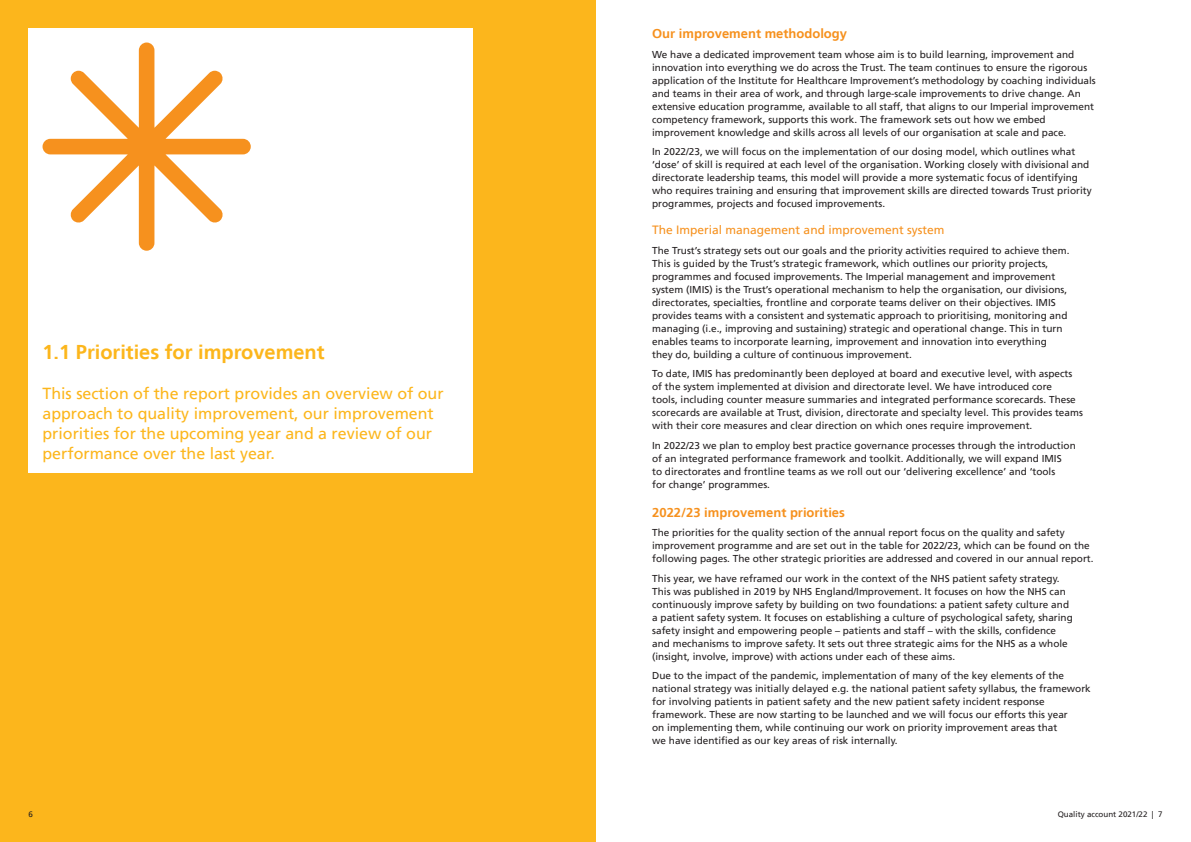
<style>
.page{position:relative;width:1191px;height:842px;background:#fff}
.page>*{position:absolute;margin:0;border:0;box-sizing:border-box;transform-origin:0 0}
.Heading_1{font:700 20px "Frutiger LT";color:#fcb61c}
.Standfirst{font:16px/20px "Frutiger LT";color:#fcb61c}
.Heading_2{font:700 13px "Frutiger LT";color:#f6911e}
.Heading_3{font:12px "Frutiger LT";color:#f6911e}
.Body{font:10px/13px "Frutiger LT";color:#231f20}
.t1{font:8px "Frutiger LT";color:#231f20}
</style>
<div class="page">
<div style="left:0;top:0;width:595px;height:842px;background:#fcb61c"></div>
<div style="left:28px;top:28px;width:445px;height:445px;background:#fff"></div>
<svg style="left:42px;top:43px;width:209px;height:208px"></svg>
<p class="Heading_1" style="left:43px;top:340px;width:283px">1.1 Priorities for improvement</p>
<p class="Standfirst" style="left:43px;top:383px;width:402px">This section of the report provides an overview of our approach to quality improvement, our improvement priorities for the upcoming year and a review of our performance over the last year.</p>
<p class="Heading_2" style="left:652px;top:26px;width:196px">Our improvement methodology</p>
<p class="Body" style="left:652px;top:48px;width:445px">We have a dedicated improvement team whose aim is to build learning, improvement and innovation into everything we do across the Trust. The team continues to ensure the rigorous application of the Institute for Healthcare Improvement’s methodology by coaching individuals and teams in their area of work, and through large-scale improvements to drive change. An extensive education programme, available to all staff, that aligns to our Imperial improvement competency framework, supports this work. The framework sets out how we embed improvement knowledge and skills across all levels of our organisation at scale and pace.</p>
<p class="Body" style="left:652px;top:145px;width:441px">In 2022/23, we will focus on the implementation of our dosing model, which outlines what ‘dose’ of skill is required at each level of the organisation. Working closely with divisional and directorate leadership teams, this model will provide a more systematic focus of identifying who requires training and ensuring that improvement skills are directed towards Trust priority programmes, projects and focused improvements.</p>
<p class="Heading_3" style="left:652px;top:223px;width:294px">The Imperial management and improvement system</p>
<p class="Body" style="left:652px;top:244px;width:419px">The Trust’s strategy sets out our goals and the priority activities required to achieve them.<br>This is guided by the Trust’s strategic framework, which outlines our priority projects, programmes and focused improvements. The Imperial management and improvement system (IMIS) is the Trust’s operational mechanism to help the organisation, our divisions, directorates, specialties, frontline and corporate teams deliver on their objectives. IMIS provides teams with a consistent and systematic approach to prioritising, monitoring and managing (i.e., improving and sustaining) strategic and operational change. This in turn enables teams to incorporate learning, improvement and innovation into everything they do, building a culture of continuous improvement.</p>
<p class="Body" style="left:652px;top:367px;width:432px">To date, IMIS has predominantly been deployed at board and executive level, with aspects of the system implemented at division and directorate level. We have introduced core<br>tools, including counter measure summaries and integrated performance scorecards. These scorecards are available at Trust, division, directorate and specialty level. This provides teams with their core measures and clear direction on which ones require improvement.</p>
<p class="Body" style="left:652px;top:439px;width:425px">In 2022/23 we plan to employ best practice governance processes through the introduction of an integrated performance framework and toolkit. Additionally, we will expand IMIS<br>to directorates and frontline teams as we roll out our ‘delivering excellence’ and ‘tools<br>for change’ programmes.</p>
<p class="Heading_2" style="left:652px;top:504px;width:194px">2022/23 improvement priorities</p>
<p class="Body" style="left:652px;top:526px;width:443px">The priorities for the quality section of the annual report focus on the quality and safety improvement programme and are set out in the table for 2022/23, which can be found on the following pages. The other strategic priorities are addressed and covered in our annual report.</p>
<p class="Body" style="left:652px;top:572px;width:422px">This year, we have reframed our work in the context of the NHS patient safety strategy.<br>This was published in 2019 by NHS England/Improvement. It focuses on how the NHS can continuously improve safety by building on two foundations: a patient safety culture and a patient safety system. It focuses on establishing a culture of psychological safety, sharing safety insight and empowering people – patients and staff – with the skills, confidence and mechanisms to improve safety. It sets out three strategic aims for the NHS as a whole (insight, involve, improve) with actions under each of these aims.</p>
<p class="Body" style="left:652px;top:669px;width:440px">Due to the impact of the pandemic, implementation of many of the key elements of the national strategy was initially delayed e.g. the national patient safety syllabus, the framework for involving patients in patient safety and the new patient safety incident response framework. These are now starting to be launched and we will focus our efforts this year<br>on implementing them, while continuing our work on priority improvement areas that<br>we have identified as our key areas of risk internally.</p>
<p class="t1" style="left:28px;top:809px;width:6px">6</p>
<p class="t1" style="left:1057px;top:809px;width:106px">Quality account 2021/22 | 7</p>
</div>
